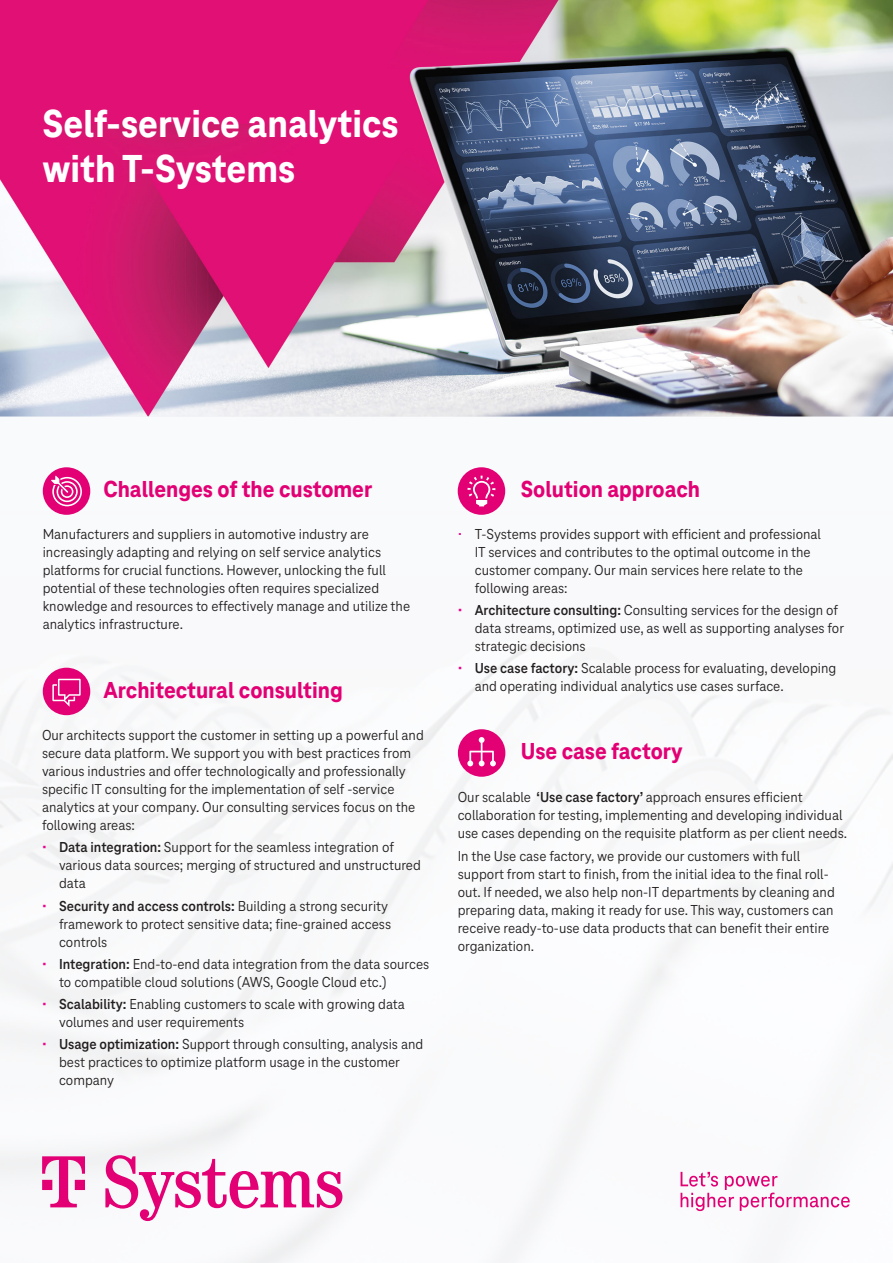
<style>
.page{position:relative;width:893px;height:1263px;background:#fff}
.page>*{position:absolute;margin:0;border:0;box-sizing:border-box;transform-origin:0 0}
.Subheadline_30_Nor_W{font:800 40.5px/45px "Tele Neo";color:#fff}
.Body_copy{font:800 24px "Tele Neo";color:#e20074}
.Body_copy-2{font:15px/18px "Tele Neo";color:#231f20}
.s1{color:#ed028c}
.s2{font-weight:700;color:#ed028c}
.s3{font-weight:700}
</style>
<div class="page">
<img style="left:0;top:0;width:893px;height:1263px">
<div style="left:43px;top:467px;width:47px;height:48px;background:#e20074;border-radius:50%"></div>
<svg style="left:51px;top:475px;width:31px;height:31px"></svg>
<div style="left:458px;top:467px;width:47px;height:48px;background:#e20074;border-radius:50%"></div>
<div style="left:43px;top:668px;width:47px;height:47px;background:#e20074;border-radius:50%"></div>
<svg style="left:52px;top:679px;width:29px;height:28px"></svg>
<svg style="left:42px;top:1155px;width:300px;height:66px"></svg>
<svg style="left:680px;top:1172px;width:170px;height:39px"></svg>
<div style="left:458px;top:729px;width:47px;height:48px;background:#e20074;border-radius:50%"></div>
<svg style="left:467px;top:737px;width:29px;height:29px"></svg>
<svg style="left:467px;top:476px;width:28px;height:30px"></svg>
<p class="Subheadline_30_Nor_W" style="left:43px;top:101px;width:358px">Self-service analytics with T-Systems</p>
<p class="Body_copy" style="left:103px;top:476px;width:270px">Challenges of the customer</p>
<p class="Body_copy" style="left:521px;top:476px;width:181px">Solution approach</p>
<p class="Body_copy-2" style="left:43px;top:525px;width:369px">Manufacturers and suppliers in automotive industry are increasingly adapting and relying on self service analytics platforms for crucial functions. However, unlocking the full potential of these technologies often requires specialized knowledge and resources to effectively manage and utilize the analytics infrastructure.</p>
<p class="Body_copy-2" style="left:475px;top:525px;width:348px;text-indent:-17px"><span class="s1">•</span> T-Systems provides support with efficient and professional IT services and contributes to the optimal outcome in the customer company. Our main services here relate to the following areas:</p>
<p class="Body_copy-2" style="left:475px;top:601px;width:371px;text-indent:-17px"><span class="s2">•</span> <span class="s3">Architecture consulting:</span> Consulting services for the design of data streams, optimized use, as well as supporting analyses for strategic decisions</p>
<p class="Body_copy-2" style="left:475px;top:660px;width:363px;text-indent:-17px"><span class="s2">•</span> <span class="s3">Use case factory:</span> Scalable process for evaluating, developing and operating individual analytics use cases surface.</p>
<p class="Body_copy" style="left:104px;top:676px;width:241px">Architectural consulting</p>
<p class="Body_copy-2" style="left:42px;top:726px;width:383px">Our architects support the customer in setting up a powerful and secure data platform. We support you with best practices from various industries and offer technologically and professionally specific IT consulting for the implementation of self -service analytics at your company. Our consulting services focus on the following areas:</p>
<p class="Body_copy-2" style="left:59px;top:838px;width:363px;text-indent:-17px"><span class="s2">•</span> <span class="s3">Data integration:</span> Support for the seamless integration of various data sources; merging of structured and unstructured data</p>
<p class="Body_copy-2" style="left:59px;top:897px;width:334px;text-indent:-17px"><span class="s2">•</span> <span class="s3">Security and access controls:</span> Building a strong security framework to protect sensitive data; fine-grained access controls</p>
<p class="Body_copy-2" style="left:59px;top:955px;width:372px;text-indent:-17px"><span class="s2">•</span> <span class="s3">Integration:</span> End-to-end data integration from the data sources to compatible cloud solutions (AWS, Google Cloud etc.)</p>
<p class="Body_copy-2" style="left:59px;top:995px;width:347px;text-indent:-17px"><span class="s2">•</span> <span class="s3">Scalability:</span> Enabling customers to scale with growing data volumes and user requirements</p>
<p class="Body_copy-2" style="left:59px;top:1035px;width:366px;text-indent:-17px"><span class="s2">•</span> <span class="s3">Usage optimization:</span> Support through consulting, analysis and best practices to optimize platform usage in the customer company</p>
<p class="Body_copy" style="left:521px;top:738px;width:163px">Use case factory</p>
<p class="Body_copy-2" style="left:458px;top:789px;width:391px">Our scalable <span class="s3">‘Use case factory’</span> approach ensures efficient collaboration for testing, implementing and developing individual use cases depending on the requisite platform as per client needs.</p>
<p class="Body_copy-2" style="left:458px;top:847px;width:379px">In the Use case factory, we provide our customers with full support from start to finish, from the initial idea to the final roll&shy;out. If needed, we also help non-IT departments by cleaning and preparing data, making it ready for use. This way, customers can receive ready-to-use data products that can benefit their entire organization.</p>
</div>
